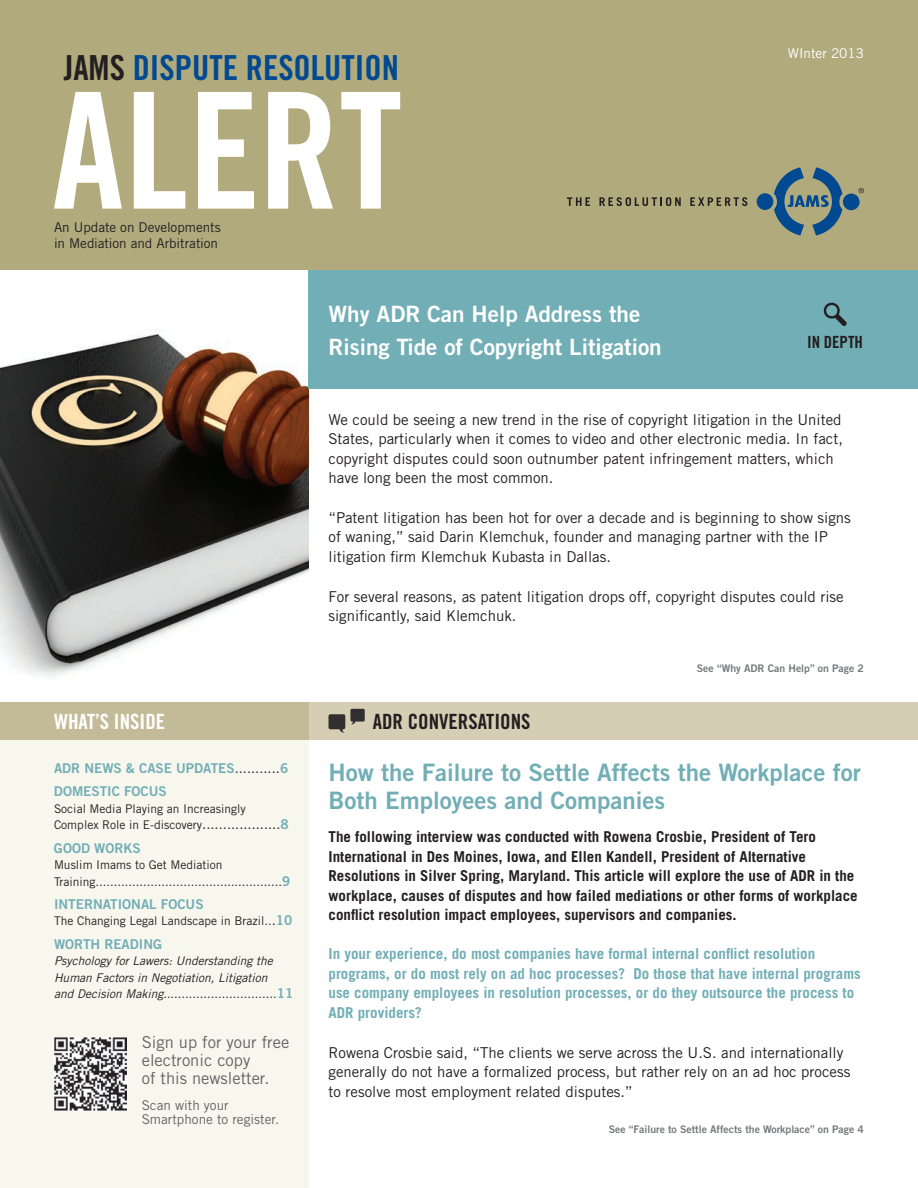
<style>
.page{position:relative;width:918px;height:1188px;background:#fff}
.page>*{position:absolute;margin:0;border:0;box-sizing:border-box;transform-origin:0 0}
.t1{font:161.7px "Trade Gothic LT Std Bd Cn 20";color:#fff}
.t2{font:34.5px "Trade Gothic LT Std Bd Cn 20";color:#014990}
.t3{font:24px/28.8px "Trade Gothic LT Std Bd 2";color:#72aeb6}
.t4{font:22.5px/33px "Trade Gothic LT Std Bd 2";color:#fff}
.t5{font:21px "Trade Gothic LT Std Bd Cn 20";color:#231f20}
.t6{font:21px "Trade Gothic LT Std Bd Cn 20";color:#fff}
.t7{font:16.8px "Trade Gothic LT Std Bd Cn 20";color:#231f20}
.t8{font:16.5px/18px "Trade Gothic LT Std";color:#636366}
.t9{font:15px/19.5px "Trade Gothic LT Std";color:#231f20}
.t10{font:700 15px/19.5px "Trade Gothic LT Std";color:#231f20}
.t11{font:700 15px/19.5px "Trade Gothic LT Std";color:#72aeb6}
.t12{font:13.5px/16.2px "Trade Gothic LT Std";letter-spacing:-.005em;color:#231f20}
.t13{font:13.5px "Trade Gothic LT Std Bd 2";color:#72aeb6}
.t14{font:13.5px/13.8px "Trade Gothic LT Std";color:#636366}
.t15{font:13.5px "Trade Gothic LT Std";color:#fff}
.t16{font:12px/16.5px "Trade Gothic LT Std";color:#231f20}
.t17{font:italic 12px/16.5px "Trade Gothic LT Std";color:#231f20}
.t18{font:10.5px "Trade Gothic LT Std Bd 2";color:#76787b}
.s1{color:#231f20}
.s2{font-family:"Trade Gothic LT Std Bd 2";color:#72aeb6}
.s3{font-size:13.5px}
.s4{font-family:"Trade Gothic LT Std Bd 2";font-size:13.5px;color:#72aeb6}
.s5{font-style:normal}
.s6{font-family:"Trade Gothic LT Std Bd 2";font-style:normal;font-size:13.5px;color:#72aeb6}
</style>
<div class="page">
<img style="left:0;top:307px;width:309px;height:370px">
<div style="left:309px;top:702px;width:609px;height:38px;background:#d5ceb5"></div>
<div style="left:0;top:732px;width:309px;height:456px;background:#f8f7ee"></div>
<div style="left:309px;top:270px;width:609px;height:119px;background:#72aeb6"></div>
<div style="left:0;top:702px;width:309px;height:38px;background:#c3bb98"></div>
<div style="left:0;top:0;width:918px;height:270px;background:#b1aa7d"></div>
<img style="left:54px;top:1038px;width:72px;height:72px">
<svg style="left:328px;top:709px;width:37px;height:24px"></svg>
<svg style="left:823px;top:302px;width:24px;height:24px"></svg>
<svg style="left:858px;top:188px;width:6px;height:5px"></svg>
<svg style="left:567px;top:197px;width:23px;height:9px"></svg>
<svg style="left:599px;top:197px;width:82px;height:9px"></svg>
<svg style="left:690px;top:197px;width:57px;height:9px"></svg>
<div style="left:757px;top:193px;width:16px;height:17px;background:#014990;border-radius:50%"></div>
<svg style="left:774px;top:167px;width:68px;height:68px"></svg>
<div style="left:843px;top:194px;width:17px;height:16px;background:#014990;border-radius:50%"></div>
<h2 class="t2" style="left:64px;top:47px;width:337px"><span class="s1">JAMS</span> DISPUTE RESOLUTI ON</h2>
<h1 class="t1" style="left:52px;top:53px;width:348px">ALERT</h1>
<p class="t12" style="left:54px;top:219px;width:168px">An Update on Developments in Mediation and Arbitration</p>
<h3 class="t4" style="left:328px;top:297px;width:335px">Why ADR Can Help Address the<br>Rising Tide of Copyright Litigation</h3>
<p class="t15" style="left:788px;top:45px;width:78px">WInter 2013</p>
<p class="t7" style="left:807px;top:332px;width:57px">IN DEPTH</p>
<p class="t9" style="left:328px;top:409px;width:516px">We could be seeing a new trend in the rise of copyright litigation in the United States, particularly when it comes to video and other electronic media. In fact, copyright disputes could soon outnumber patent infringement matters, which have long been the most common.</p>
<p class="t9" style="left:328px;top:508px;width:524px">“Patent litigation has been hot for over a decade and is beginning to show signs of waning,” said Darin Klemchuk, founder and managing partner with the IP litigation firm Klemchuk Kubasta in Dallas.</p>
<p class="t9" style="left:328px;top:586px;width:517px">For several reasons, as patent litigation drops off, copyright disputes could rise significantly, said Klemchuk.</p>
<h3 class="t6" style="left:54px;top:709px;width:102px">WHAT’S INS IDE</h3>
<p class="t13" style="left:54px;top:760px;width:50px">ADR News</p>
<p class="t13" style="left:126px;top:760px;width:31px">&amp; Case</p>
<p class="t12" style="left:176px;top:760px;width:114px"><span class="s2">Updates</span>...........<span class="s2">6</span></p>
<p class="t13" style="left:54px;top:783px;width:80px">DOMESTIC focus</p>
<p class="t16" style="left:54px;top:800px;width:236px">Social Media Playing an Increasingly<br>Complex Role in E-discovery<span class="s3">...................</span><span class="s4">8</span></p>
<p class="t13" style="left:54px;top:839px;width:19px">good</p>
<p class="t13" style="left:94px;top:839px;width:11px">wor</p>
<p class="t13" style="left:123px;top:839px;width:16px">ks</p>
<p class="t16" style="left:54px;top:856px;width:238px">Muslim Imams to Get Mediation<br>Training...................................................<span class="s4">9</span></p>
<p class="t13" style="left:54px;top:896px;width:32px">interna</p>
<p class="t13" style="left:110px;top:896px;width:17px">tiona</p>
<p class="t13" style="left:149px;top:896px;width:21px">l focus</p>
<p class="t16" style="left:54px;top:913px;width:240px">The Changing Legal Landscape in Brazil..<span class="s3">.</span><span class="s4">10</span></p>
<p class="t13" style="left:54px;top:935px;width:108px">WORTH READING</p>
<p class="t17" style="left:54px;top:953px;width:241px">Psychology for Lawers: Understanding the<br>Human Factors in Negotiation, Litigation<br>and Decision Making<span class="s5">...............................</span><span class="s6">11</span></p>
<p class="t8" style="left:142px;top:1033px;width:149px">Sign up for your free electronic copy<br>of this newsletter.</p>
<p class="t14" style="left:142px;top:1098px;width:139px">Scan with your<br>Smartphone to register.</p>
<h3 class="t5" style="left:373px;top:708px;width:138px">ADR CONVERSATIONS</h3>
<p class="t18" style="left:697px;top:662px;width:169px">See “Why ADR Can Help” on Page 2</p>
<h3 class="t3" style="left:328px;top:757px;width:534px">How the Failure to Settle Affects the Workplace for<br>Both Employees and Companies</h3>
<p class="t10" style="left:328px;top:827px;width:531px">The following interview was conducted with Rowena Crosbie, President of Tero International in Des Moines, Iowa, and Ellen Kandell, President of Alternative Resolutions in Silver Spring, Maryland. This article will explore the use of ADR in the workplace, causes of disputes and how failed mediations or other forms of workplace conflict resolution impact employees, supervisors and companies.</p>
<p class="t11" style="left:328px;top:944px;width:534px">In your experience, do most companies have formal internal conflict resolution programs, or do most rely on ad hoc processes? Do those that have internal programs use company employees in resolution processes, or do they outsource the process to ADR providers?</p>
<p class="t9" style="left:328px;top:1042px;width:523px">Rowena Crosbie said, “The clients we serve across the U.S. and internationally generally do not have a formalized process, but rather rely on an ad hoc process to resolve most employment related disputes.”</p>
<p class="t18" style="left:609px;top:1123px;width:257px">See “Failure to Settle Affects the Workplace” on Page 4</p>
</div>
